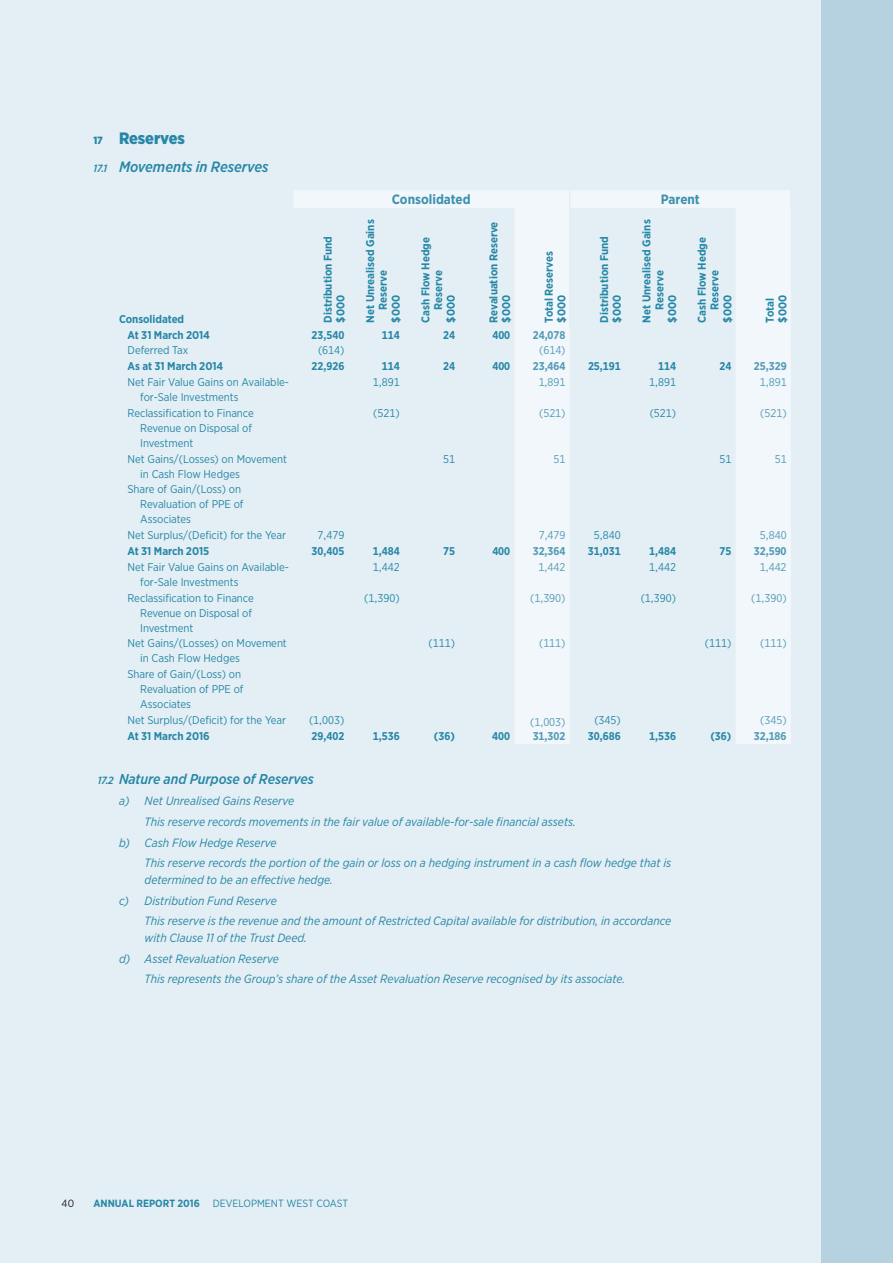
<style>
.page{position:relative;width:893px;height:1263px;background:#fff}
.page>*{position:absolute;margin:0;border:0;box-sizing:border-box;transform-origin:0 0}
.t1{font:900 16.5px "Gotham Narrow";letter-spacing:-.005em;color:#2787a6}
.t2{font:italic 500 15px "Gotham Narrow";letter-spacing:-.005em;color:#2787a6}
.t3{font:italic 500 14.25px "Gotham Narrow";letter-spacing:-.005em;color:#2787a6}
.t4{font:700 13.5px "Gotham Narrow";color:#3d90ae}
.t5{font:italic 12px/20.7px "Gotham Narrow";color:#2787a6}
.t6{font:11.25px/15px "Gotham Narrow";letter-spacing:-.005em;color:#2787a6}
.t7{font:700 11.25px/12.8px "Gotham Narrow";color:#2787a6}
.t8{font:11.25px "Gotham Narrow";color:#549ab6}
.t9{font:700 11.25px "Gotham Narrow";color:#549ab6}
.t10{font:10.5px "Gotham Narrow";color:#2787a6}
.t11{font:10.5px "Gotham Narrow";color:#231f20}
.s1{font-size:10.5px}
.s2{color:#2787a6}
.s3{font-weight:700}
</style>
<div class="page">
<div style="left:780px;top:0;width:113px;height:1263px;background:#b6d2e0"></div>
<div style="left:0;top:0;width:821px;height:1263px;background:#e4eff5"></div>
<svg style="left:294px;top:191px;width:497px;height:553px"></svg>
<svg style="left:790px;top:191px;width:1px;height:17px"></svg>
<svg style="left:569px;top:191px;width:2px;height:17px"></svg>
<hr style="left:569px;top:208px;width:2px;height:119px;background:#e4eff5">
<h1 class="t1" style="left:94px;top:127px;width:93px"><span class="s1">17</span> Reserves</h1>
<h2 class="t2" style="left:94px;top:157px;width:177px"><span class="s1">17.1</span> Movements in Reserves</h2>
<p class="t7" style="left:119px;top:312px;width:67px">Consolidated</p>
<p class="t7" style="left:321px;top:323px;width:88px;rotate:-90deg">Distribution Fund $000</p>
<p class="t4" style="left:392px;top:190px;width:80px">Consolidated</p>
<p class="t4" style="left:661px;top:190px;width:40px">Parent</p>
<p class="t7" style="left:364px;top:323px;width:105px;rotate:-90deg">Net Unrealised Gains</p>
<p class="t7" style="left:377px;top:310px;width:41px;rotate:-90deg">Reserve</p>
<p class="t7" style="left:389px;top:323px;width:29px;rotate:-90deg">$000</p>
<p class="t7" style="left:419px;top:323px;width:87px;rotate:-90deg">Cash Flow Hedge</p>
<p class="t7" style="left:432px;top:310px;width:41px;rotate:-90deg">Reserve</p>
<p class="t7" style="left:445px;top:323px;width:29px;rotate:-90deg">$000</p>
<p class="t7" style="left:487px;top:323px;width:103px;rotate:-90deg">Revaluation Reserve $000</p>
<p class="t7" style="left:542px;top:323px;width:73px;rotate:-90deg">Total Reserves $000</p>
<p class="t7" style="left:598px;top:323px;width:88px;rotate:-90deg">Distribution Fund $000</p>
<p class="t7" style="left:640px;top:323px;width:105px;rotate:-90deg">Net Unrealised Gains</p>
<p class="t7" style="left:653px;top:310px;width:41px;rotate:-90deg">Reserve</p>
<p class="t7" style="left:666px;top:323px;width:29px;rotate:-90deg">$000</p>
<p class="t7" style="left:695px;top:323px;width:87px;rotate:-90deg">Cash Flow Hedge</p>
<p class="t7" style="left:708px;top:310px;width:41px;rotate:-90deg">Reserve</p>
<p class="t7" style="left:721px;top:323px;width:29px;rotate:-90deg">$000</p>
<p class="t7" style="left:763px;top:323px;width:29px;rotate:-90deg">Total $000</p>
<p class="t7" style="left:128px;top:328px;width:84px">At 31 March 2014</p>
<p class="t7" style="left:312px;top:328px;width:34px">23,540</p>
<p class="t7" style="left:382px;top:328px;width:19px">114</p>
<p class="t7" style="left:443px;top:328px;width:13px">24</p>
<p class="t7" style="left:492px;top:328px;width:19px">400</p>
<p class="t9" style="left:533px;top:327px;width:34px">24,078</p>
<p class="t6" style="left:128px;top:343px;width:62px">Deferred Tax</p>
<p class="t6" style="left:318px;top:343px;width:28px">(614)</p>
<p class="t8" style="left:539px;top:343px;width:28px">(614)</p>
<p class="t7" style="left:128px;top:360px;width:97px">As at 31 March 2014</p>
<p class="t7" style="left:312px;top:360px;width:34px">22,926</p>
<p class="t7" style="left:382px;top:360px;width:19px">114</p>
<p class="t7" style="left:443px;top:360px;width:13px">24</p>
<p class="t7" style="left:492px;top:360px;width:19px">400</p>
<p class="t9" style="left:533px;top:359px;width:34px">23,464</p>
<p class="t7" style="left:588px;top:360px;width:34px">25,191</p>
<p class="t7" style="left:658px;top:360px;width:19px">114</p>
<p class="t7" style="left:719px;top:360px;width:13px">24</p>
<p class="t9" style="left:754px;top:359px;width:34px">25,329</p>
<p class="t6" style="left:140px;top:374px;width:150px;text-indent:-13px">Net Fair Value Gains on Available&shy;for-Sale I nvestments</p>
<p class="t6" style="left:373px;top:374px;width:28px">1,891</p>
<p class="t8" style="left:539px;top:375px;width:28px">1,891</p>
<p class="t6" style="left:649px;top:374px;width:28px">1,891</p>
<p class="t8" style="left:760px;top:375px;width:28px">1,891</p>
<p class="t6" style="left:140px;top:405px;width:115px;text-indent:-13px">Reclassification to Finance<br>Revenue on Disposal of<br>I nvestment</p>
<p class="t6" style="left:373px;top:405px;width:28px">(521)</p>
<p class="t8" style="left:539px;top:406px;width:28px">(521)</p>
<p class="t6" style="left:650px;top:405px;width:28px">(521)</p>
<p class="t8" style="left:760px;top:406px;width:28px">(521)</p>
<p class="t6" style="left:140px;top:451px;width:148px;text-indent:-13px">Net Gains/(Losses) on Movement in Cash Flow Hedges</p>
<p class="t6" style="left:443px;top:451px;width:13px">51</p>
<p class="t8" style="left:554px;top:452px;width:13px">51</p>
<p class="t6" style="left:719px;top:451px;width:13px">51</p>
<p class="t8" style="left:775px;top:452px;width:13px">51</p>
<p class="t6" style="left:128px;top:482px;width:115px">Share of Gain/(Loss) on</p>
<p class="t6" style="left:140px;top:497px;width:105px">Revaluation of PPE of</p>
<p class="t6" style="left:140px;top:512px;width:52px">Associates</p>
<p class="t6" style="left:128px;top:527px;width:160px">Net Surplus/(Deficit) for the Year</p>
<p class="t6" style="left:318px;top:527px;width:28px">7,479</p>
<p class="t8" style="left:539px;top:528px;width:28px">7,479</p>
<p class="t6" style="left:594px;top:527px;width:28px">5,840</p>
<p class="t8" style="left:760px;top:528px;width:28px">5,840</p>
<p class="t7" style="left:128px;top:544px;width:83px">At 31 March 2015</p>
<p class="t7" style="left:312px;top:544px;width:34px">30,405</p>
<p class="t7" style="left:373px;top:544px;width:28px">1,484</p>
<p class="t7" style="left:443px;top:544px;width:13px">75</p>
<p class="t7" style="left:492px;top:544px;width:19px">400</p>
<p class="t9" style="left:533px;top:544px;width:34px">32,364</p>
<p class="t7" style="left:588px;top:544px;width:34px">31,031</p>
<p class="t7" style="left:649px;top:544px;width:28px">1,484</p>
<p class="t7" style="left:719px;top:544px;width:13px">75</p>
<p class="t9" style="left:754px;top:544px;width:34px">32,590</p>
<p class="t6" style="left:140px;top:559px;width:150px;text-indent:-13px">Net Fair Value Gains on Available&shy;for-Sale I nvestments</p>
<p class="t6" style="left:373px;top:559px;width:28px">1,442</p>
<p class="t8" style="left:539px;top:560px;width:28px">1,442</p>
<p class="t6" style="left:649px;top:559px;width:28px">1,442</p>
<p class="t8" style="left:760px;top:560px;width:28px">1,442</p>
<p class="t6" style="left:140px;top:590px;width:115px;text-indent:-13px">Reclassification to Finance<br>Revenue on Disposal of<br>I nvestment</p>
<p class="t6" style="left:364px;top:590px;width:37px">(1,390)</p>
<p class="t8" style="left:530px;top:591px;width:37px">(1,390)</p>
<p class="t6" style="left:641px;top:590px;width:37px">(1,390)</p>
<p class="t8" style="left:751px;top:591px;width:37px">(1,390)</p>
<p class="t6" style="left:140px;top:636px;width:148px;text-indent:-13px">Net Gains/(Losses) on Movement in Cash Flow Hedges</p>
<p class="t6" style="left:428px;top:636px;width:28px">(111)</p>
<p class="t8" style="left:539px;top:636px;width:28px">(111)</p>
<p class="t6" style="left:705px;top:636px;width:28px">(111)</p>
<p class="t8" style="left:760px;top:636px;width:28px">(111)</p>
<p class="t6" style="left:127px;top:666px;width:115px">Share of Gain/(Loss) on</p>
<p class="t6" style="left:140px;top:681px;width:105px">Revaluation of PPE of</p>
<p class="t6" style="left:140px;top:696px;width:52px">Associates</p>
<p class="t6" style="left:127px;top:712px;width:160px">Net Surplus/(Deficit) for the Year</p>
<p class="t6" style="left:309px;top:712px;width:37px">(1,003)</p>
<p class="t8" style="left:530px;top:715px;width:37px">(1,003)</p>
<p class="t6" style="left:594px;top:712px;width:28px">(345)</p>
<p class="t8" style="left:760px;top:713px;width:28px">(345)</p>
<p class="t7" style="left:127px;top:729px;width:84px">At 31 March 2016</p>
<p class="t7" style="left:312px;top:729px;width:34px">29,402</p>
<p class="t7" style="left:373px;top:729px;width:28px">1,536</p>
<p class="t7" style="left:434px;top:729px;width:22px">(36)</p>
<p class="t7" style="left:492px;top:729px;width:19px">400</p>
<p class="t9" style="left:533px;top:729px;width:34px">31,302</p>
<p class="t7" style="left:588px;top:729px;width:34px">30,686</p>
<p class="t7" style="left:649px;top:729px;width:28px">1,536</p>
<p class="t9" style="left:710px;top:729px;width:78px"><span class="s2">(36)</span> 32,186</p>
<p class="t3" style="left:98px;top:770px;width:217px"><span class="s1">17.2</span> Nature and Purpose of Reserves</p>
<p class="t5" style="left:119px;top:790px;width:177px">a) Net Unrealised Gains Reserve</p>
<p class="t5" style="left:145px;top:811px;width:433px">This reserve records movements in the fair value of available-for-sale financial assets.</p>
<p class="t5" style="left:119px;top:832px;width:159px">b) Cash Flow Hedge Reserve</p>
<p class="t5" style="left:145px;top:852px;width:528px">This reserve records the portion of the gain or loss on a hedging instrument in a cash flow hedge that is</p>
<p class="t5" style="left:119px;top:869px;width:215px;text-indent:26px">determined to be an effective hedge. c) Distribution Fund Reserve</p>
<p class="t5" style="left:145px;top:912px;width:528px;line-height:16.5px">This reserve is the revenue and the amount of Restricted Capital available for distribution, in accordance with Clause 11 of the Trust Deed.</p>
<p class="t5" style="left:145px;top:948px;width:482px;text-indent:-26px">d) Asset Revaluation Reserve<br>This represents the Group’s share of the Asset Revaluation Reserve recognised by its associate.</p>
<p class="t11" style="left:62px;top:1196px;width:14px">40</p>
<p class="t10" style="left:94px;top:1196px;width:256px"><span class="s3">ANNUAL REPORT 2016</span> DEVELOPMENT WEST COAST</p>
</div>
